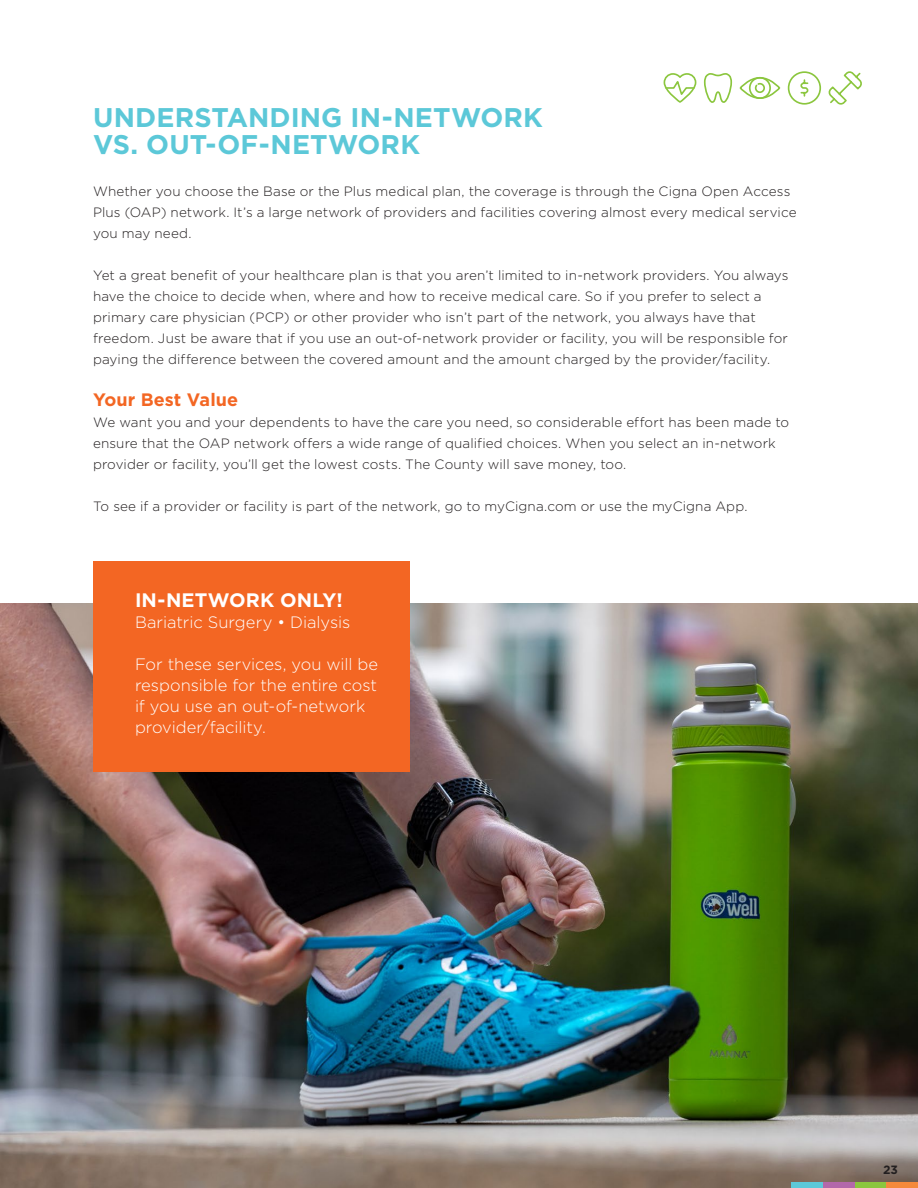
<style>
.page{position:relative;width:918px;height:1188px;background:#fff}
.page>*{position:absolute;margin:0;border:0;box-sizing:border-box;transform-origin:0 0}
.t1{font:700 27px/26.1px "Gotham";letter-spacing:.005em;color:#5cc8d8}
.t2{font:700 19.5px "Gotham";letter-spacing:.005em;color:#fff}
.t3{font:700 18px "Gotham";letter-spacing:.005em;color:#f36623}
.t4{font:300 16.5px/21px "Gotham";letter-spacing:-.005em;color:#fff}
.t5{font:300 13.5px/21px "Gotham";letter-spacing:.01em;color:#231f20}
.t6{font:700 12px "Gotham";color:#231f20}
</style>
<div class="page">
<img style="left:0;top:603px;width:918px;height:585px">
<div style="left:93px;top:561px;width:316px;height:210px;background:#f36623"></div>
<svg style="left:663px;top:73px;width:34px;height:30px"></svg>
<svg style="left:787px;top:71px;width:75px;height:34px"></svg>
<svg style="left:703px;top:73px;width:30px;height:30px"></svg>
<svg style="left:754px;top:82px;width:11px;height:11px"></svg>
<div style="left:749px;top:77px;width:22px;height:22px;border:2px solid #8bc63e;border-radius:50%"></div>
<div style="left:740px;top:77px;width:40px;height:22px;border:2px solid #8bc63e;border-radius:50%"></div>
<div style="left:791px;top:1183px;width:32px;height:5px;background:#5cc8d8"></div>
<div style="left:886px;top:1183px;width:32px;height:5px;background:#f5893b"></div>
<div style="left:854px;top:1183px;width:32px;height:5px;background:#8bc63e"></div>
<div style="left:823px;top:1183px;width:32px;height:5px;background:#b368aa"></div>
<h1 class="t1" style="left:93px;top:105px;width:452px">UNDERSTANDING IN-NETWORK<br>VS. OUT-OF-NETWORK</h1>
<p class="t5" style="left:93px;top:180px;width:705px">Whether you choose the Base or the Plus medical plan, the coverage is through the Cigna Open Access<br>Plus (OAP) network. It’s a large network of providers and facilities covering almost every medical service you may need.</p>
<p class="t5" style="left:93px;top:264px;width:697px">Yet a great benefit of your healthcare plan is that you aren’t limited to in-network providers. You always have the choice to decide when, where and how to receive medical care. So if you prefer to select a primary care physician (PCP) or other provider who isn’t part of the network, you always have that freedom. Just be aware that if you use an out-of-network provider or facility, you will be responsible for paying the difference between the covered amount and the amount charged by the provider/facility.</p>
<h3 class="t3" style="left:93px;top:387px;width:147px">Your Best Value</h3>
<p class="t5" style="left:93px;top:411px;width:698px">We want you and your dependents to have the care you need, so considerable effort has been made to ensure that the OAP network offers a wide range of qualified choices. When you select an in-network provider or facility, you’ll get the lowest costs. The County will save money, too.</p>
<p class="t5" style="left:93px;top:495px;width:656px">To see if a provider or facility is part of the network, go to myCigna.com or use the myCigna App.</p>
<h2 class="t2" style="left:135px;top:587px;width:209px">IN-NETWORK ONLY!</h2>
<p class="t4" style="left:135px;top:611px;width:217px">Bariatric Surgery • Dialysis</p>
<p class="t4" style="left:135px;top:653px;width:245px">For these services, you will be responsible for the entire cost if you use an out-of-network provider/facility.</p>
<p class="t6" style="left:883px;top:1162px;width:16px">23</p>
</div>
